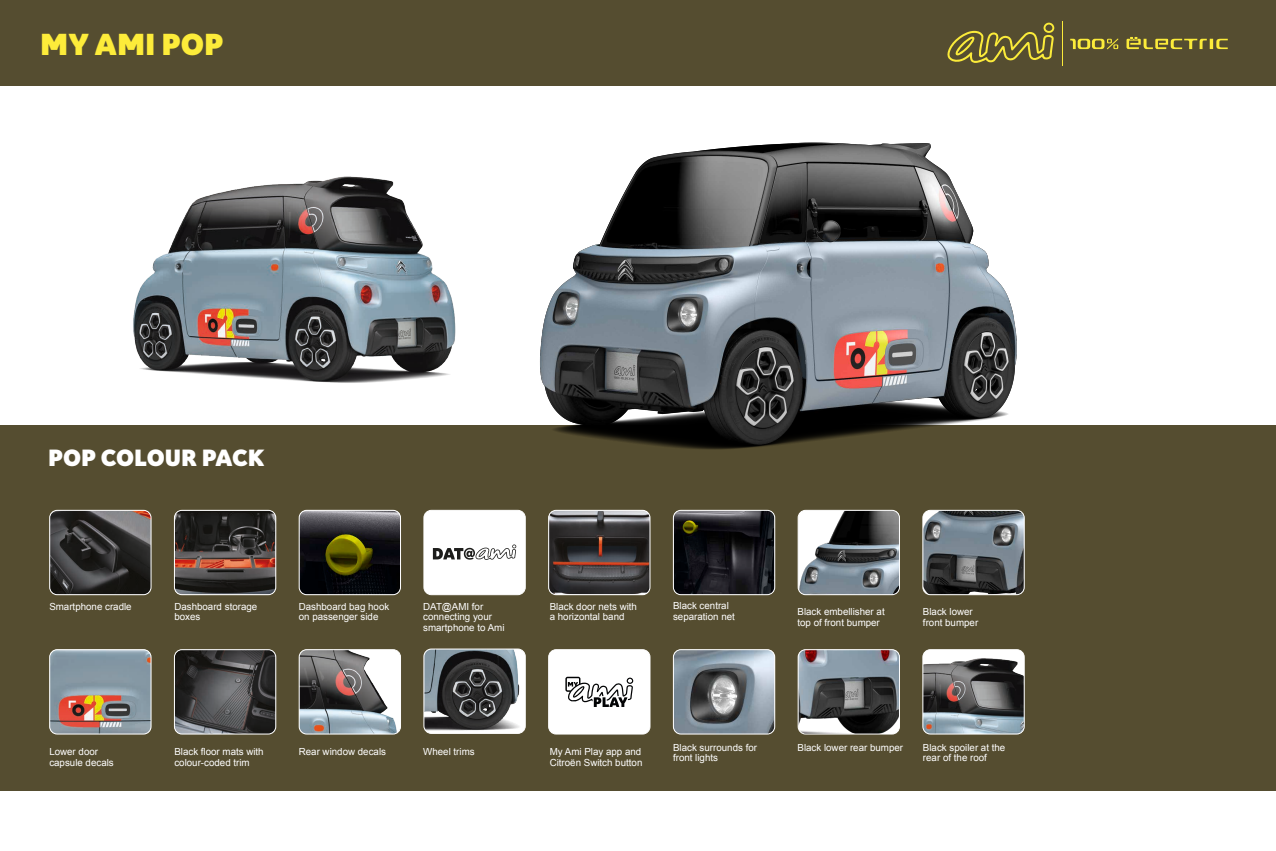
<style>
.page{position:relative;width:1276px;height:851px;background:#fff}
.page>*{position:absolute;margin:0;border:0;box-sizing:border-box;transform-origin:0 0}
.t1{font:900 33px "Citroen";color:#fdec3a}
.t2{font:900 25.5px "Citroen";color:#fff}
.t3{font:9.75px/10.5px "Arial";color:#fff}
</style>
<div class="page">
<div style="left:0;top:425px;width:1276px;height:425px;background:#554d30"></div>
<img style="left:133px;top:176px;width:285px;height:207px">
<div style="left:0;top:0;width:1276px;height:86px;background:#554d30"></div>
<div style="left:0;top:791px;width:1276px;height:59px;background:#fff"></div>
<img style="left:418px;top:32px;width:732px;height:487px">
<svg style="left:1209px;top:39px;width:4px;height:10px"></svg>
<svg style="left:1216px;top:39px;width:11px;height:10px"></svg>
<svg style="left:1126px;top:37px;width:80px;height:12px"></svg>
<svg style="left:947px;top:23px;width:107px;height:42px"></svg>
<hr style="left:1061px;top:22px;width:1px;height:44px;background:#fbeb3a">
<svg style="left:1070px;top:39px;width:48px;height:10px"></svg>
<img style="left:51px;top:510px;width:100px;height:84px">
<div style="left:49px;top:510px;width:102px;height:85px;border:1px solid #fff;border-radius:7px"></div>
<img style="left:548px;top:510px;width:102px;height:84px">
<div style="left:548px;top:510px;width:102px;height:85px;border:1px solid #fff;border-radius:7px"></div>
<img style="left:299px;top:510px;width:101px;height:84px">
<div style="left:299px;top:510px;width:102px;height:85px;border:1px solid #fff;border-radius:7px"></div>
<img style="left:798px;top:510px;width:101px;height:84px">
<div style="left:798px;top:510px;width:102px;height:85px;border:1px solid #fff;border-radius:7px"></div>
<img style="left:174px;top:510px;width:102px;height:84px">
<div style="left:174px;top:510px;width:102px;height:85px;border:1px solid #fff;border-radius:7px"></div>
<img style="left:673px;top:510px;width:101px;height:84px">
<div style="left:673px;top:510px;width:102px;height:85px;border:1px solid #fff;border-radius:7px"></div>
<div style="left:424px;top:510px;width:101px;height:84px;background:#fff;border-radius:7px"></div>
<svg style="left:433px;top:544px;width:83px;height:16px"></svg>
<div style="left:423px;top:510px;width:102px;height:85px;border:1px solid #fff;border-radius:7px"></div>
<img style="left:923px;top:510px;width:101px;height:84px">
<div style="left:922px;top:510px;width:102px;height:85px;border:1px solid #fff;border-radius:7px"></div>
<img style="left:50px;top:649px;width:101px;height:85px">
<div style="left:49px;top:649px;width:102px;height:85px;border:1px solid #fff;border-radius:7px"></div>
<div style="left:548px;top:649px;width:102px;height:85px;background:#fff;border-radius:7px"></div>
<svg style="left:565px;top:676px;width:68px;height:30px"></svg>
<div style="left:548px;top:649px;width:102px;height:85px;border:1px solid #fff;border-radius:7px"></div>
<img style="left:299px;top:649px;width:101px;height:85px">
<div style="left:299px;top:649px;width:102px;height:85px;border:1px solid #fff;border-radius:7px"></div>
<img style="left:798px;top:649px;width:101px;height:85px">
<div style="left:798px;top:649px;width:102px;height:85px;border:1px solid #fff;border-radius:7px"></div>
<img style="left:174px;top:649px;width:102px;height:85px">
<div style="left:174px;top:649px;width:102px;height:85px;border:1px solid #fff;border-radius:7px"></div>
<img style="left:673px;top:649px;width:101px;height:85px">
<div style="left:673px;top:649px;width:102px;height:85px;border:1px solid #fff;border-radius:7px"></div>
<img style="left:424px;top:649px;width:101px;height:84px">
<div style="left:423px;top:648px;width:102px;height:85px;border:1px solid #fff;border-radius:7px"></div>
<img style="left:923px;top:649px;width:101px;height:85px">
<div style="left:922px;top:649px;width:102px;height:85px;border:1px solid #fff;border-radius:7px"></div>
<p class="t1" style="left:40px;top:20px;width:185px">MY AMI POP</p>
<p class="t2" style="left:48px;top:439px;width:218px">POP COLOUR PACK</p>
<p class="t3" style="left:49px;top:601px;width:84px">Smartphone cradle</p>
<p class="t3" style="left:174px;top:601px;width:84px">Dashboard storage boxes</p>
<p class="t3" style="left:423px;top:601px;width:83px">DAT@AMI for connecting your smartphone to Ami</p>
<p class="t3" style="left:673px;top:600px;width:63px">Black central separation net</p>
<p class="t3" style="left:299px;top:601px;width:92px">Dashboard bag hook on passenger side</p>
<p class="t3" style="left:550px;top:601px;width:89px">Black door nets with a horizontal band</p>
<p class="t3" style="left:797px;top:606px;width:89px">Black embellisher at top of front bumper</p>
<p class="t3" style="left:923px;top:606px;width:57px">Black lower front bumper</p>
<p class="t3" style="left:49px;top:746px;width:66px">Lower door capsule decals</p>
<p class="t3" style="left:673px;top:742px;width:85px">Black surrounds for front lights</p>
<p class="t3" style="left:797px;top:742px;width:107px">Black lower rear bumper</p>
<p class="t3" style="left:174px;top:746px;width:91px">Black floor mats with colour-coded trim</p>
<p class="t3" style="left:923px;top:742px;width:84px">Black spoiler at the rear of the roof</p>
<p class="t3" style="left:299px;top:746px;width:89px">Rear window decals</p>
<p class="t3" style="left:423px;top:746px;width:53px">Wheel trims</p>
<p class="t3" style="left:550px;top:746px;width:94px">My Ami Play app and<br>Citroën Switch button</p>
</div>
